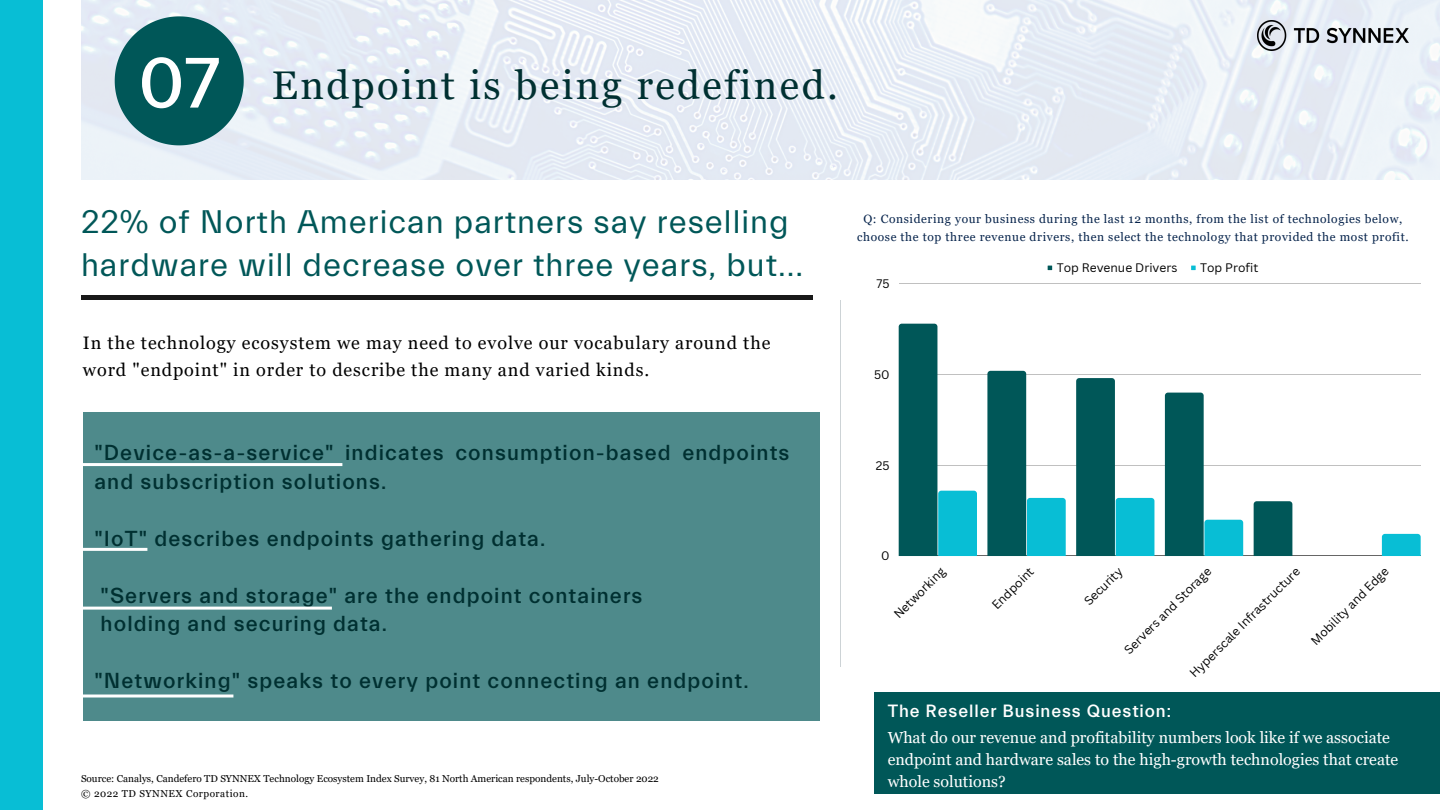
<style>
.page{position:relative;width:1440px;height:810px;background:#fff}
.page>*{position:absolute;margin:0;border:0;box-sizing:border-box;transform-origin:0 0}
.t1{font:40px "Georgia";letter-spacing:.06em;color:#003031}
.t2{font:33px/42.8px "Everett";letter-spacing:.03em;color:#005758}
.t3{font:500 22px/28.5px "Everett";letter-spacing:.05em;color:#003031}
.t4{font:18px/27px "Georgia";letter-spacing:.05em;color:#000}
.t5{font:500 18px "Everett";letter-spacing:.05em;color:#fff}
.t6{font:16px/21.8px "Georgia";color:#fff}
.t7{font:12.1px "Canva Sans";color:#000}
.t8{font:12px/18px "Georgia";letter-spacing:.05em;color:#06234b;text-align:center}
.t9{font:10px "Georgia";color:#000}
.t10{font:10px "Georgia";letter-spacing:.05em;color:#000}
.s1{font-family:"Everett";font-weight:500;font-size:72px;color:#fff}
</style>
<div class="page">
<div style="left:0;top:0;width:43px;height:810px;background:#08bed5"></div>
<div style="left:81px;top:295px;width:731px;height:5px;background:#191919"></div>
<img style="left:81px;top:0;width:1359px;height:179px">
<img style="left:1257px;top:21px;width:152px;height:29px">
<div style="left:874px;top:692px;width:566px;height:102px;background:#005758"></div>
<svg style="left:115px;top:16px;width:129px;height:129px;background:#31777a"></svg>
<hr style="left:840px;top:300px;width:1px;height:367px;background:#cdd3d6">
<div style="left:83px;top:412px;width:736px;height:309px;background:#4e8a8b"></div>
<svg style="left:1048px;top:266px;width:4px;height:4px"></svg>
<svg style="left:1191px;top:266px;width:5px;height:4px"></svg>
<hr style="left:899px;top:284px;width:522px;height:1px;background:#000">
<hr style="left:899px;top:374px;width:522px;height:1px;background:#000">
<hr style="left:899px;top:465px;width:522px;height:1px;background:#000">
<hr style="left:899px;top:556px;width:522px;height:1px;background:#000">
<div style="left:1254px;top:501px;width:38px;height:55px;background:#005758"></div>
<svg style="left:899px;top:324px;width:78px;height:232px"></svg>
<svg style="left:987px;top:371px;width:79px;height:185px"></svg>
<svg style="left:1076px;top:378px;width:78px;height:178px"></svg>
<svg style="left:1165px;top:393px;width:78px;height:163px"></svg>
<svg style="left:1382px;top:534px;width:39px;height:22px"></svg>
<hr style="left:83px;top:463px;width:259px;height:3px;background:#fff">
<hr style="left:83px;top:548px;width:64px;height:3px;background:#fff">
<hr style="left:83px;top:607px;width:249px;height:3px;background:#fff">
<hr style="left:63px;top:695px;width:170px;height:3px;background:#fff">
<h1 class="t1" style="left:139px;top:62px;width:701px"><span class="s1">07</span> Endpoint is being redefined.</h1>
<h2 class="t2" style="left:81px;top:202px;width:724px">22% of North American partners say reselling hardware will decrease over three years, but...</h2>
<p class="t4" style="left:83px;top:329px;width:689px">In the technology ecosystem we may need to evolve our vocabulary around the word "endpoint" in order to describe the many and varied kinds.</p>
<p class="t3" style="left:94px;top:439px;width:697px">"Device-as-a-service" indicates consumption-based endpoints and subscription solutions.</p>
<p class="t3" style="left:94px;top:524px;width:452px">"IoT" describes endpoints gathering data.</p>
<p class="t3" style="left:101px;top:581px;width:543px">"Servers and storage" are the endpoint containers holding and securing data.</p>
<p class="t3" style="left:94px;top:667px;width:656px">"Networking" speaks to every point connecting an endpoint.</p>
<p class="t9" style="left:81px;top:773px;width:579px">Source: Canalys, Candefero TD SYNNEX Technology Ecosystem Index Survey, 81 North American respondents, July-October 2022</p>
<p class="t10" style="left:81px;top:788px;width:168px">© 2022 TD SYNNEX Corporation.</p>
<p class="t8" style="left:857px;top:210px;width:553px">Q: Considering your business during the last 12 months, from the list of technologies below, choose the top three revenue drivers, then select the technology that provided the most profit.</p>
<p class="t7" style="left:877px;top:276px;width:15px">75</p>
<p class="t7" style="left:874px;top:366px;width:17px">50</p>
<p class="t7" style="left:876px;top:457px;width:15px">25</p>
<p class="t7" style="left:881px;top:548px;width:10px">0</p>
<p class="t7" style="left:1057px;top:259px;width:122px">Top Revenue Drivers</p>
<p class="t7" style="left:1200px;top:259px;width:60px">Top Profit</p>
<p class="t7" style="left:890px;top:610px;width:68px;rotate:-45deg">Networking</p>
<p class="t7" style="left:988px;top:601px;width:55px;rotate:-45deg">Endpoint</p>
<p class="t7" style="left:1080px;top:597px;width:50px;rotate:-45deg">Security</p>
<p class="t7" style="left:1120px;top:646px;width:118px;rotate:-45deg">Servers and Storage</p>
<p class="t7" style="left:1186px;top:669px;width:152px;rotate:-45deg">Hyperscale Infrastructure</p>
<p class="t7" style="left:1307px;top:637px;width:106px;rotate:-45deg">Mobility and Edge</p>
<p class="t5" style="left:888px;top:701px;width:285px">The Reseller Business Question:</p>
<p class="t6" style="left:888px;top:727px;width:512px">What do our revenue and profitability numbers look like if we associate endpoint and hardware sales to the high-growth technologies that create whole solutions?</p>
</div>
